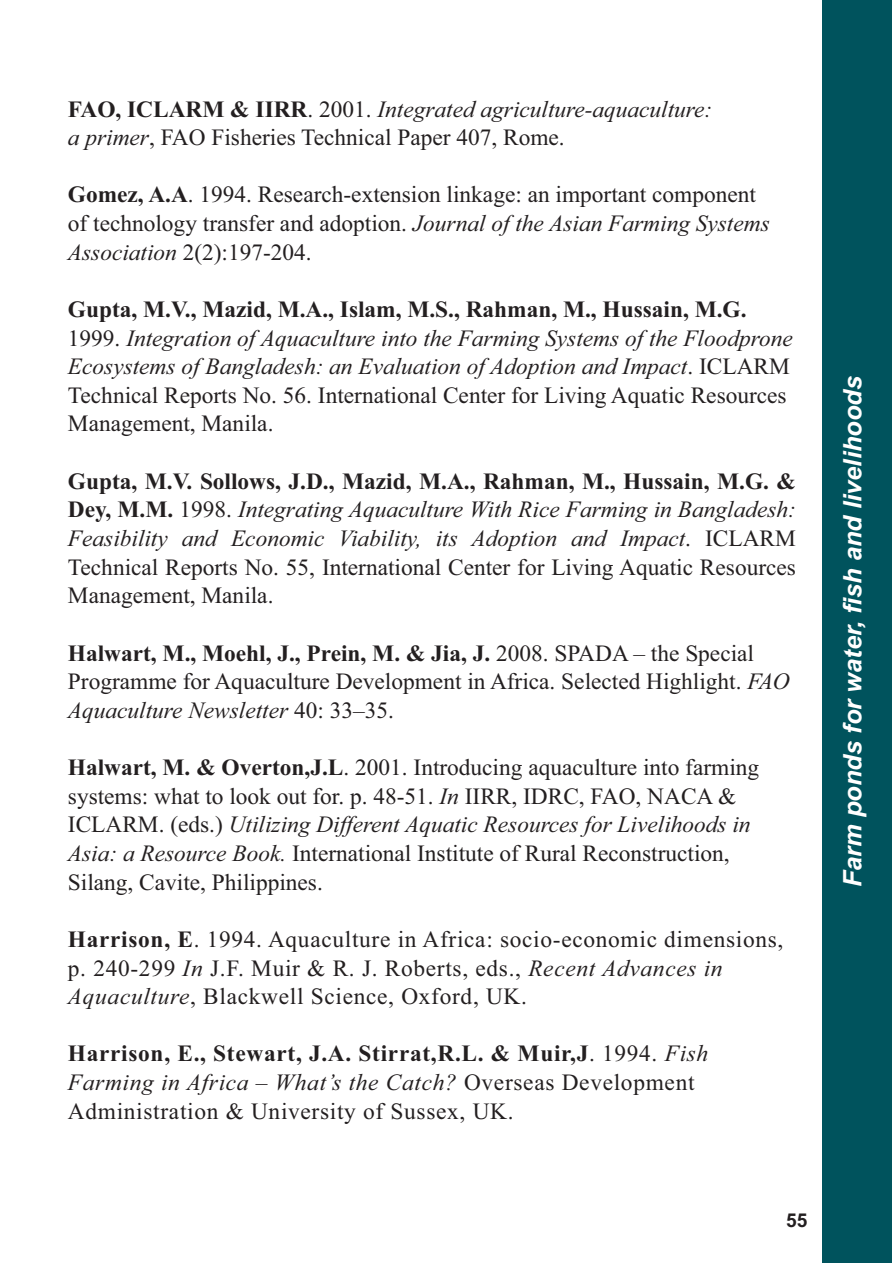
<style>
.page{position:relative;width:893px;height:1263px;background:#fff}
.page>*{position:absolute;margin:0;border:0;box-sizing:border-box;transform-origin:0 0}
.t1{font:italic 700 25.5px "Arial";color:#fff}
.t2{font:23.4px/28.7px "Times New Roman";color:#231f20}
.t3{font:italic 23.4px/28.7px "Times New Roman";color:#231f20}
.t4{font:23.4px/28.7px "Times New Roman";letter-spacing:.03em;color:#231f20}
.t5{font:700 19.05px "Arial";color:#231f20}
.s1{font-weight:700}
.s2{font-style:italic}
.s3{font-weight:700;font-style:normal}
.s4{font-style:normal}
</style>
<div class="page">
<div style="left:822px;top:0;width:69px;height:1263px;background:#00535d"></div>
<p class="t2" style="left:68px;top:97px;width:645px"><span class="s1">FAO, ICLARM &amp; IIRR</span>. 2001. <span class="s2">Integrated agriculture-aquaculture: a primer</span>, FAO Fisheries Technical Paper 407, Rome.</p>
<p class="t2" style="left:68px;top:182px;width:703px"><span class="s1">Gomez, A.A</span>. 1994. Research-extension linkage: an important component of technology transfer and adoption. <span class="s2">Journal of the Asian Farming Systems<br>Association</span> 2(2):197-204.</p>
<p class="t3" style="left:68px;top:297px;width:726px"><span class="s3">Gupta, M.V., Mazid, M.A., Islam, M.S., Rahman, M., Hussain, M.G.<br></span><span class="s4">1999.</span> Integration of Aquaculture into the Farming Systems of the Floodprone Ecosystems of Bangladesh: an Evaluation of Adoption and Impact<span class="s4">. ICLARM Technical Reports No. 56. International Center for Living Aquatic Resources Management, Manila.</span></p>
<p class="t3" style="left:68px;top:469px;width:729px;text-align:justify"><span class="s3">Gupta, M.V. Sollows, J.D., Mazid, M.A., Rahman, M., Hussain, M.G. &amp; Dey, M.M.</span> <span class="s4">1998.</span> Integrating Aquaculture With Rice Farming in Bangladesh:<br>Feasibility and Economic Viability, its Adoption and Impact<span class="s4">. ICLARM Technical Reports No. 55, International Center for Living Aquatic Resources Management, Manila.</span></p>
<p class="t2" style="left:68px;top:641px;width:723px"><span class="s1">Halwart, M., Moehl, J., Prein, M. &amp; Jia, J.</span> 2008. SPADA – the Special<br>Programme for Aquaculture Development in Africa. Selected Highlight. <span class="s2">FAO<br>Aquaculture Newsletter</span> 40: 33–35.</p>
<p class="t2" style="left:68px;top:755px;width:692px"><span class="s1">Halwart, M. &amp; Overton,J.L</span>. 2001. Introducing aquaculture into farming systems: what to look out for. p. 48-51. <span class="s2">In</span> IIRR, IDRC, FAO, NACA &amp; ICLARM. (eds.) <span class="s2">Utilizing Different Aquatic Resources for Livelihoods in Asia: a Resource Book.</span> International Institute of Rural Reconstruction, Silang, Cavite, Philippines.</p>
<p class="t4" style="left:68px;top:927px;width:717px"><span class="s1">Harrison, E</span>. 1994. Aquaculture in Africa: socio-economic dimensions, p. 240-299 <span class="s2">In</span> J.F. Muir &amp; R. J. Roberts, eds., <span class="s2">Recent Advances in<br>Aquaculture</span>, Blackwell Science, Oxford, UK.</p>
<p class="t4" style="left:68px;top:1042px;width:642px"><span class="s1">Harrison, E., Stewart, J.A. Stirrat,R.L. &amp; Muir,J</span>. 1994. <span class="s2">Fish<br>Farming in Africa – What’s the Catch?</span> Overseas Development<br>Administration &amp; University of Sussex, UK.</p>
<p class="t5" style="left:786px;top:1213px;width:23px">55</p>
<p class="t1" style="left:843px;top:887px;width:512px;rotate:-90deg">Farm ponds for water, fish and livelihoods</p>
</div>
